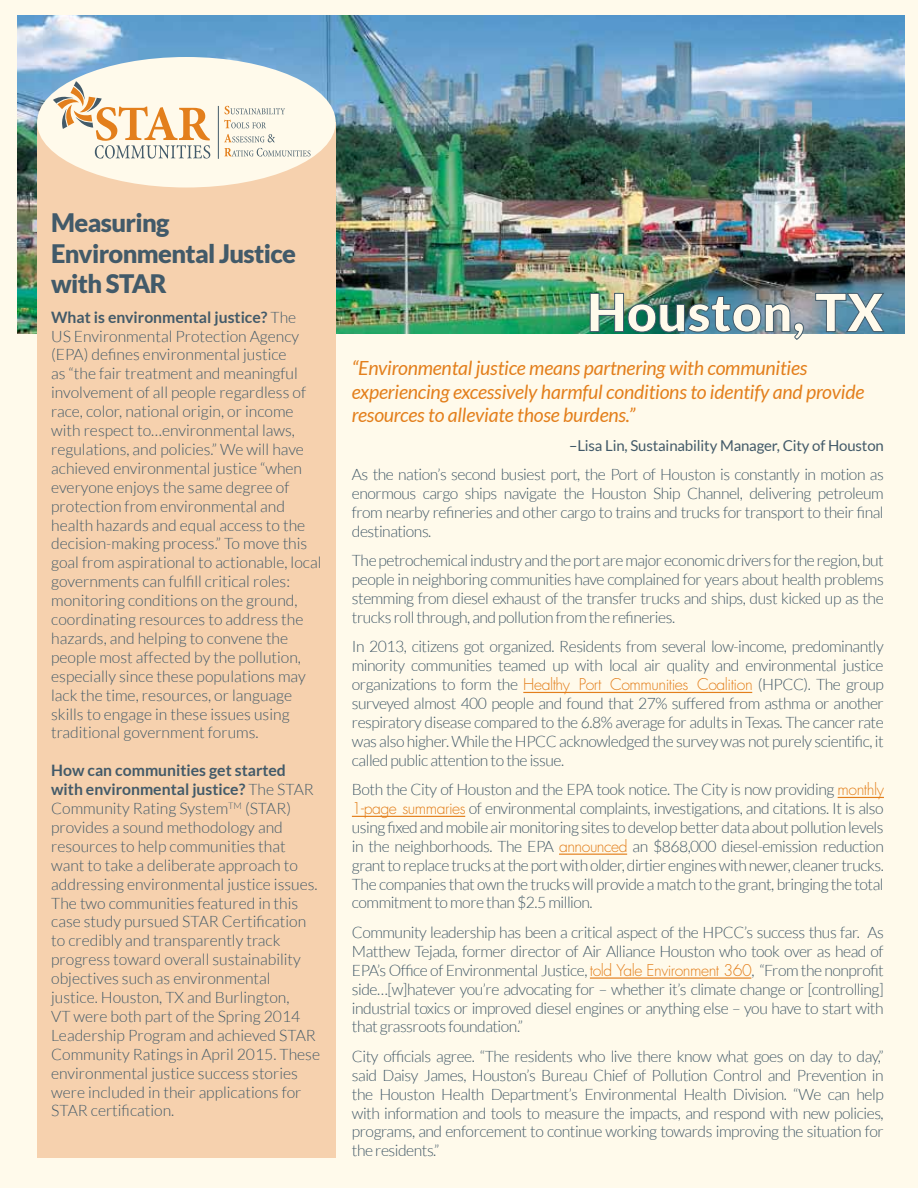
<style>
.page{position:relative;width:918px;height:1188px;background:#fffaeb}
.page>*{position:absolute;margin:0;border:0;box-sizing:border-box;transform-origin:0 0}
.t1{font:900 52.5px "Lato";color:#fffaeb}
.t2{font:900 25.5px/30.6px "Lato";letter-spacing:-.025em;color:#425a69}
.t3{font:italic 19.5px/23.4px "Lato";letter-spacing:-.01em;color:#e37f1c}
.t4{font:300 15.75px/18.9px "Lato";letter-spacing:-.03em;color:#425968;text-align:justify}
.t5{font:300 15.75px/18.9px "Lato";color:#425a69}
.t6{font:15px "Lato";letter-spacing:-.01em;color:#425a69}
.s1{font-weight:700}
.s2{font-family:"Futura";color:#e37f1c}
</style>
<div class="page">
<hr style="left:523px;top:692px;width:229px;height:1px;background:#e37f1c">
<hr style="left:838px;top:797px;width:46px;height:1px;background:#e37f1c">
<hr style="left:352px;top:816px;width:113px;height:1px;background:#e37f1c">
<hr style="left:559px;top:854px;width:68px;height:1px;background:#e37f1c">
<hr style="left:590px;top:977px;width:161px;height:2px;background:#e37f1c">
<img style="left:17px;top:16px;width:888px;height:317px">
<div style="left:37px;top:122px;width:299px;height:1036px;background:#f6d1ae"></div>
<div style="left:37px;top:57px;width:299px;height:131px;background:#fffaeb;border-radius:50%"></div>
<svg style="left:224px;top:106px;width:61px;height:8px"></svg>
<svg style="left:224px;top:120px;width:42px;height:8px"></svg>
<svg style="left:224px;top:134px;width:87px;height:22px"></svg>
<hr style="left:218px;top:106px;width:1px;height:53px;background:#425a69">
<svg style="left:53px;top:81px;width:157px;height:78px"></svg>
<img style="left:589px;top:293px;width:215px;height:47px">
<svg style="left:815px;top:292px;width:70px;height:41px"></svg>
<h2 class="t2" style="left:51px;top:207px;width:246px">Measuring<br>Environmental Justice with STAR</h2>
<p class="t5" style="left:51px;top:308px;width:272px"><span class="s1">What is environmental justice?</span> The<br>US Environmental Protection Agency (EPA) defines environmental justice<br>as “the fair treatment and meaningful involvement of all people regardless of race, color, national origin, or income with respect to…environmental laws, regulations, and policies.” We will have achieved environmental justice “when everyone enjoys the same degree of protection from environmental and health hazards and equal access to the decision-making process.” To move this goal from aspirational to actionable, local governments can fulfill critical roles: monitoring conditions on the ground, coordinating resources to address the hazards, and helping to convene the people most affected by the pollution, especially since these populations may lack the time, resources, or language skills to engage in these issues using traditional government forums.</p>
<p class="t5" style="left:51px;top:761px;width:270px"><span class="s1">How can communities get started with environmental justice?</span> The STAR Community Rating System<sup>TM</sup> (STAR) provides a sound methodology and resources to help communities that want to take a deliberate approach to addressing environmental justice issues.<br>The two communities featured in this case study pursued STAR Certification to credibly and transparently track progress toward overall sustainability objectives such as environmental justice. Houston, TX and Burlington,<br>VT were both part of the Spring 2014<br>Leadership Program and achieved STAR Community Ratings in April 2015. These environmental justice success stories were included in their applications for STAR certification.</p>
<h1 class="t1" style="left:587px;top:282px;width:298px">Houston, TX</h1>
<p class="t3" style="left:352px;top:357px;width:514px">“Environmental justice means partnering with communities experiencing excessively harmful conditions to identify and provide resources to alleviate those burdens.”</p>
<p class="t6" style="left:569px;top:437px;width:316px">–Lisa Lin, Sustainability Manager, City of Houston</p>
<p class="t4" style="left:352px;top:465px;width:533px">As the nation’s second busiest port, the Port of Houston is constantly in motion as enormous cargo ships navigate the Houston Ship Channel, delivering petroleum from nearby refineries and other cargo to trains and trucks for transport to their final destinations.</p>
<p class="t4" style="left:352px;top:551px;width:533px">The petrochemical industry and the port are major economic drivers for the region, but people in neighboring communities have complained for years about health problems stemming from diesel exhaust of the transfer trucks and ships, dust kicked up as the trucks roll through, and pollution from the refineries.</p>
<p class="t4" style="left:352px;top:637px;width:533px">In 2013, citizens got organized. Residents from several low-income, predominantly minority communities teamed up with local air quality and environmental justice organizations to form the <span class="s2">Healthy Port Communities Coalition</span> (HPCC). The group surveyed almost 400 people and found that 27% suffered from asthma or another respiratory disease compared to the 6.8% average for adults in Texas. The cancer rate was also higher. While the HPCC acknowledged the survey was not purely scientific, it called public attention to the issue.</p>
<p class="t4" style="left:352px;top:780px;width:534px">Both the City of Houston and the EPA took notice. The City is now providing <span class="s2">monthly 1-page summaries</span> of environmental complaints, investigations, and citations. It is also using fixed and mobile air monitoring sites to develop better data about pollution levels in the neighborhoods. The EPA <span class="s2">announced</span> an $868,000 diesel-emission reduction grant to replace trucks at the port with older, dirtier engines with newer, cleaner trucks.<br>The companies that own the trucks will provide a match to the grant, bringing the total commitment to more than $2.5 million.</p>
<p class="t4" style="left:352px;top:923px;width:534px">Community leadership has been a critical aspect of the HPCC’s success thus far. As Matthew Tejada, former director of Air Alliance Houston who took over as head of EPA’s Office of Environmental Justice, <span class="s2">told Yale Environment 360</span>, “From the nonprofit side…[w]hatever you’re advocating for – whether it’s climate change or [controlling] industrial toxics or improved diesel engines or anything else – you have to start with that grassroots foundation.”</p>
<p class="t4" style="left:352px;top:1047px;width:533px">City officials agree. “The residents who live there know what goes on day to day,” said Daisy James, Houston’s Bureau Chief of Pollution Control and Prevention in the Houston Health Department’s Environmental Health Division. “We can help with information and tools to measure the impacts, and respond with new policies, programs, and enforcement to continue working towards improving the situation for the residents.”</p>
</div>
